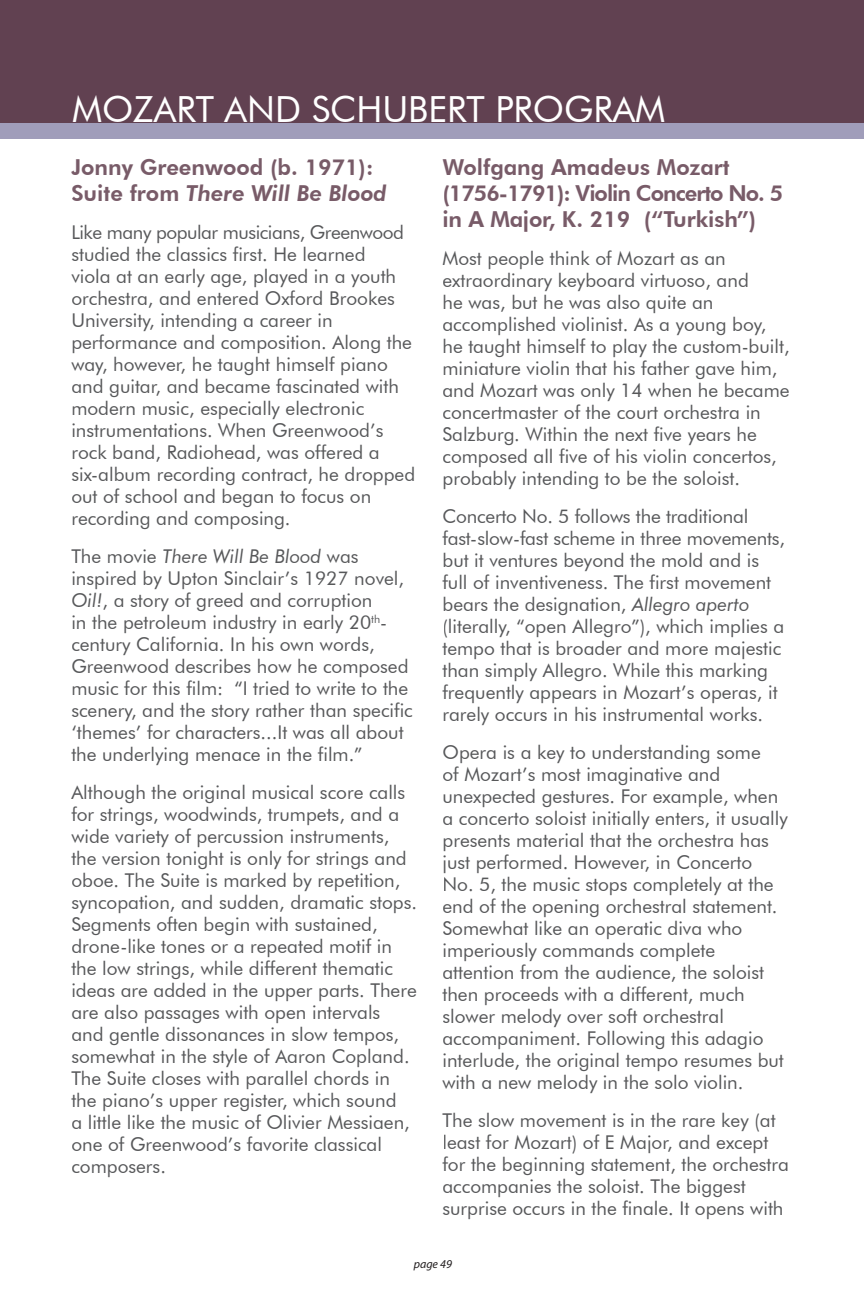
<style>
.page{position:relative;width:864px;height:1296px;background:#fff}
.page>*{position:absolute;margin:0;border:0;box-sizing:border-box;transform-origin:0 0}
.t1{font:36px "Futura BT";color:#fff}
.t2{font:800 22px/26px "Futura BT";color:#785b68}
.t3{font:19px/22px "Futura BT";color:#57585a}
.t4{font:italic 12px "Myriad Pro";color:#231f20}
.s1{font-style:italic}
</style>
<div class="page">
<div style="left:0;top:0;width:864px;height:130px;background:#614151"></div>
<div style="left:0;top:123px;width:864px;height:16px;background:#a09dba"></div>
<h1 class="t1" style="left:72px;top:87px;width:595px">MOZART AND SCHUBERT PROGRAM</h1>
<p class="t2" style="left:71px;top:154px;width:317px">Jonny Greenwood (b. 1971):<br>Suite from <span class="s1">There Will Be Blood</span></p>
<p class="t3" style="left:71px;top:221px;width:345px">Like many popular musicians, Greenwood studied the classics first. He learned<br>viola at an early age, played in a youth orchestra, and entered Oxford Brookes University, intending a career in performance and composition. Along the way, however, he taught himself piano and guitar, and became fascinated with modern music, especially electronic instrumentations. When Greenwood’s rock band, Radiohead, was offered a six-album recording contract, he dropped out of school and began to focus on recording and composing.</p>
<p class="t3" style="left:71px;top:545px;width:343px">The movie <span class="s1">There Will Be Blood</span> was inspired by Upton Sinclair’s 1927 novel, <span class="s1">Oil!</span>, a story of greed and corruption<br>in the petroleum industry in early 20<sup>th&shy;</sup>century California. In his own words, Greenwood describes how he composed music for this film: “I tried to write to the scenery, and the story rather than specific ‘themes’ for characters...It was all about the underlying menace in the film.”</p>
<p class="t3" style="left:71px;top:781px;width:347px">Although the original musical score calls for strings, woodwinds, trumpets, and a wide variety of percussion instruments, the version tonight is only for strings and oboe. The Suite is marked by repetition, syncopation, and sudden, dramatic stops.<br>Segments often begin with sustained, drone-like tones or a repeated motif in the low strings, while different thematic ideas are added in the upper parts. There are also passages with open intervals and gentle dissonances in slow tempos, somewhat in the style of Aaron Copland.<br>The Suite closes with parallel chords in the piano’s upper register, which sound<br>a little like the music of Olivier Messiaen, one of Greenwood’s favorite classical composers.</p>
<p class="t2" style="left:442px;top:154px;width:342px">Wolfgang Amadeus Mozart (1756-1791): Violin Concerto No. 5 in A Major, K. 219 (“Turkish”)</p>
<p class="t3" style="left:442px;top:247px;width:349px">Most people think of Mozart as an extraordinary keyboard virtuoso, and<br>he was, but he was also quite an accomplished violinist. As a young boy, he taught himself to play the custom-built, miniature violin that his father gave him, and Mozart was only 14 when he became concertmaster of the court orchestra in Salzburg. Within the next five years he composed all five of his violin concertos, probably intending to be the soloist.</p>
<p class="t3" style="left:442px;top:505px;width:344px">Concerto No. 5 follows the traditional fast-slow-fast scheme in three movements, but it ventures beyond the mold and is full of inventiveness. The first movement bears the designation, <span class="s1">Allegro aperto </span>(literally, “open Allegro”), which implies a tempo that is broader and more majestic than simply Allegro. While this marking frequently appears in Mozart’s operas, it rarely occurs in his instrumental works.</p>
<p class="t3" style="left:442px;top:741px;width:347px">Opera is a key to understanding some<br>of Mozart’s most imaginative and unexpected gestures. For example, when a concerto soloist initially enters, it usually presents material that the orchestra has just performed. However, in Concerto No. 5, the music stops completely at the end of the opening orchestral statement.<br>Somewhat like an operatic diva who imperiously commands complete attention from the audience, the soloist then proceeds with a different, much slower melody over soft orchestral accompaniment. Following this adagio interlude, the original tempo resumes but with a new melody in the solo violin.</p>
<p class="t3" style="left:442px;top:1109px;width:348px">The slow movement is in the rare key (at least for Mozart) of E Major, and except for the beginning statement, the orchestra accompanies the soloist. The biggest surprise occurs in the finale. It opens with</p>
<p class="t4" style="left:414px;top:1257px;width:40px">page 49</p>
</div>
